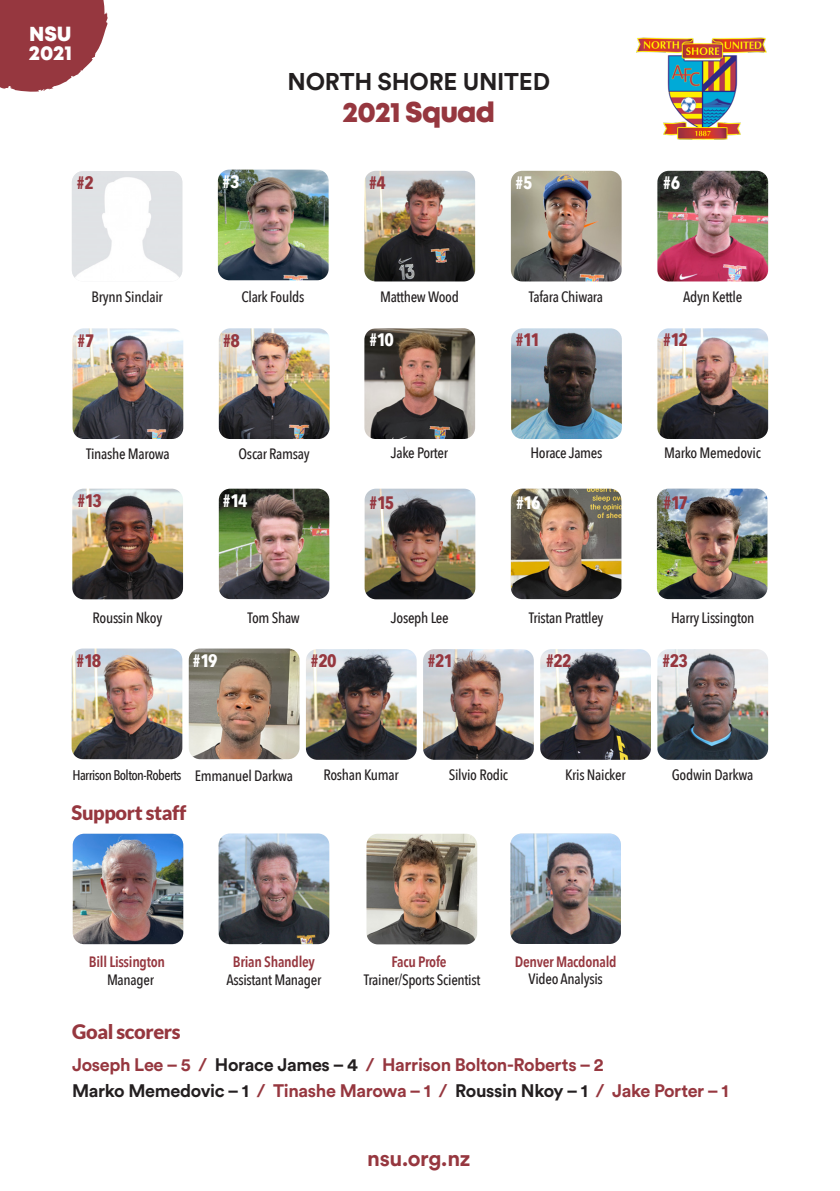
<style>
.page{position:relative;width:840px;height:1191px;background:#fff}
.page>*{position:absolute;margin:0;border:0;box-sizing:border-box;transform-origin:0 0}
.t1{font:800 28px "Mont";letter-spacing:-.03em;color:#96373f}
.t2{font:700 24px "Circular Std";letter-spacing:-.01em;color:#231f20}
.t3{font:700 22px "Circular Std";letter-spacing:-.02em;color:#96373f}
.t4{font:800 20.2px "Mont";letter-spacing:-.01em;color:#fff}
.t5{font:900 20px "Lato";letter-spacing:-.02em;color:#96373f}
.t6{font:700 18px/26px "Circular Std";letter-spacing:-.02em;color:#96373f}
.t7{font:700 18px "Avenir Next Condensed";letter-spacing:-.1em;color:#96373f}
.t8{font:700 18px "Avenir Next Condensed";letter-spacing:-.1em;color:#fff}
.t9{font:500 15px "Avenir Next Condensed";letter-spacing:-.02em;color:#231f20}
.t10{font:600 15px "Avenir Next Condensed";letter-spacing:-.02em;color:#96373f}
.t11{font:500 14px "Avenir Next Condensed";letter-spacing:-.04em;color:#231f20}
.s1{color:#231f20}
</style>
<div class="page">
<img style="left:72px;top:171px;width:110px;height:107px">
<img style="left:219px;top:488px;width:110px;height:111px">
<img style="left:510px;top:488px;width:111px;height:111px">
<img style="left:656px;top:488px;width:111px;height:111px">
<img style="left:364px;top:171px;width:111px;height:110px">
<img style="left:510px;top:171px;width:111px;height:110px">
<img style="left:218px;top:170px;width:110px;height:110px">
<img style="left:657px;top:171px;width:110px;height:110px">
<img style="left:72px;top:328px;width:111px;height:111px">
<img style="left:219px;top:328px;width:110px;height:111px">
<img style="left:636px;top:37px;width:131px;height:103px">
<img style="left:72px;top:488px;width:111px;height:111px">
<img style="left:364px;top:328px;width:111px;height:111px">
<img style="left:511px;top:328px;width:110px;height:111px">
<img style="left:657px;top:328px;width:110px;height:111px">
<img style="left:364px;top:488px;width:111px;height:111px">
<img style="left:72px;top:648px;width:110px;height:111px">
<img style="left:306px;top:649px;width:110px;height:111px">
<img style="left:423px;top:649px;width:110px;height:111px">
<img style="left:540px;top:649px;width:110px;height:111px">
<img style="left:657px;top:649px;width:110px;height:111px">
<img style="left:189px;top:648px;width:110px;height:111px">
<img style="left:510px;top:833px;width:110px;height:111px">
<img style="left:73px;top:833px;width:110px;height:111px">
<img style="left:218px;top:833px;width:111px;height:111px">
<img style="left:366px;top:833px;width:111px;height:111px">
<svg style="left:0;top:0;width:108px;height:92px;background:#a6555c"></svg>
<p class="t4" style="left:29px;top:24px;width:44px">NSU</p>
<p class="t4" style="left:29px;top:43px;width:45px">2021</p>
<p class="t7" style="left:77px;top:172px;width:18px">#2</p>
<p class="t9" style="left:92px;top:287px;width:73px">Brynn Sinclair</p>
<p class="t8" style="left:222px;top:170px;width:18px">#3</p>
<p class="t2" style="left:287px;top:66px;width:264px">NORTH SHORE UNITED</p>
<p class="t1" style="left:342px;top:99px;width:154px">2021 Squad</p>
<p class="t7" style="left:369px;top:172px;width:18px">#4</p>
<p class="t8" style="left:515px;top:172px;width:18px">#5</p>
<p class="t9" style="left:241px;top:287px;width:64px">Clark Foulds</p>
<p class="t9" style="left:380px;top:287px;width:80px">Matthew Wood</p>
<p class="t9" style="left:528px;top:287px;width:76px">Tafara Chiwara</p>
<p class="t8" style="left:662px;top:172px;width:18px">#6</p>
<p class="t9" style="left:682px;top:287px;width:60px">Adyn Kettle</p>
<p class="t7" style="left:77px;top:329px;width:18px">#7</p>
<p class="t7" style="left:223px;top:329px;width:18px">#8</p>
<p class="t9" style="left:86px;top:445px;width:85px">Tinashe Marowa</p>
<p class="t9" style="left:238px;top:445px;width:73px">Oscar Ramsay</p>
<p class="t8" style="left:369px;top:329px;width:26px">#10</p>
<p class="t7" style="left:515px;top:329px;width:26px">#11</p>
<p class="t7" style="left:662px;top:329px;width:26px">#12</p>
<p class="t9" style="left:390px;top:444px;width:59px">Jake Porter</p>
<p class="t9" style="left:530px;top:444px;width:73px">Horace James</p>
<p class="t9" style="left:663px;top:444px;width:98px">Marko Memedovic</p>
<p class="t7" style="left:77px;top:489px;width:26px">#13</p>
<p class="t7" style="left:369px;top:491px;width:26px">#15</p>
<p class="t8" style="left:515px;top:491px;width:26px">#16</p>
<p class="t7" style="left:663px;top:491px;width:26px">#17</p>
<p class="t8" style="left:223px;top:489px;width:26px">#14</p>
<p class="t9" style="left:92px;top:608px;width:71px">Roussin Nkoy</p>
<p class="t9" style="left:247px;top:608px;width:54px">Tom Shaw</p>
<p class="t9" style="left:390px;top:608px;width:59px">Joseph Lee</p>
<p class="t9" style="left:528px;top:608px;width:76px">Tristan Prattley</p>
<p class="t9" style="left:670px;top:608px;width:85px">Harry Lissington</p>
<p class="t7" style="left:77px;top:649px;width:26px">#18</p>
<p class="t8" style="left:193px;top:649px;width:26px">#19</p>
<p class="t7" style="left:311px;top:649px;width:27px">#20</p>
<p class="t7" style="left:427px;top:649px;width:27px">#21</p>
<p class="t7" style="left:545px;top:649px;width:27px">#22</p>
<p class="t7" style="left:662px;top:649px;width:27px">#23</p>
<p class="t11" style="left:72px;top:766px;width:110px">Harrison Bolton-Roberts</p>
<p class="t9" style="left:195px;top:766px;width:100px">Emmanuel Darkwa</p>
<p class="t5" style="left:72px;top:801px;width:116px">Support staff</p>
<p class="t9" style="left:323px;top:766px;width:77px">Roshan Kumar</p>
<p class="t9" style="left:448px;top:766px;width:61px">Silvio Rodic</p>
<p class="t9" style="left:564px;top:766px;width:62px">Kris Naicker</p>
<p class="t9" style="left:671px;top:766px;width:83px">Godwin Darkwa</p>
<p class="t10" style="left:89px;top:948px;width:77px">Bill Lissington</p>
<p class="t10" style="left:233px;top:948px;width:83px">Brian Shandley</p>
<p class="t9" style="left:107px;top:970px;width:48px">Manager</p>
<p class="t9" style="left:226px;top:970px;width:96px">Assistant Manager</p>
<p class="t5" style="left:72px;top:1020px;width:110px">Goal scorers</p>
<p class="t10" style="left:391px;top:949px;width:56px">Facu Profe</p>
<p class="t9" style="left:363px;top:970px;width:118px">Trainer/Sports Scientist</p>
<p class="t10" style="left:514px;top:948px;width:103px">Denver Macdonald</p>
<p class="t9" style="left:528px;top:970px;width:76px">Video Analysis</p>
<p class="t6" style="left:72px;top:1051px;width:657px">Joseph Lee – 5 / <span class="s1">Horace James – 4</span> / Harrison Bolton-Roberts – 2<br><span class="s1">Marko Memedovic – 1</span> / Tinashe Marowa – 1 / <span class="s1">Roussin Nkoy – 1</span> / Jake Porter – 1</p>
<p class="t3" style="left:367px;top:1143px;width:104px">nsu.org.nz</p>
</div>
